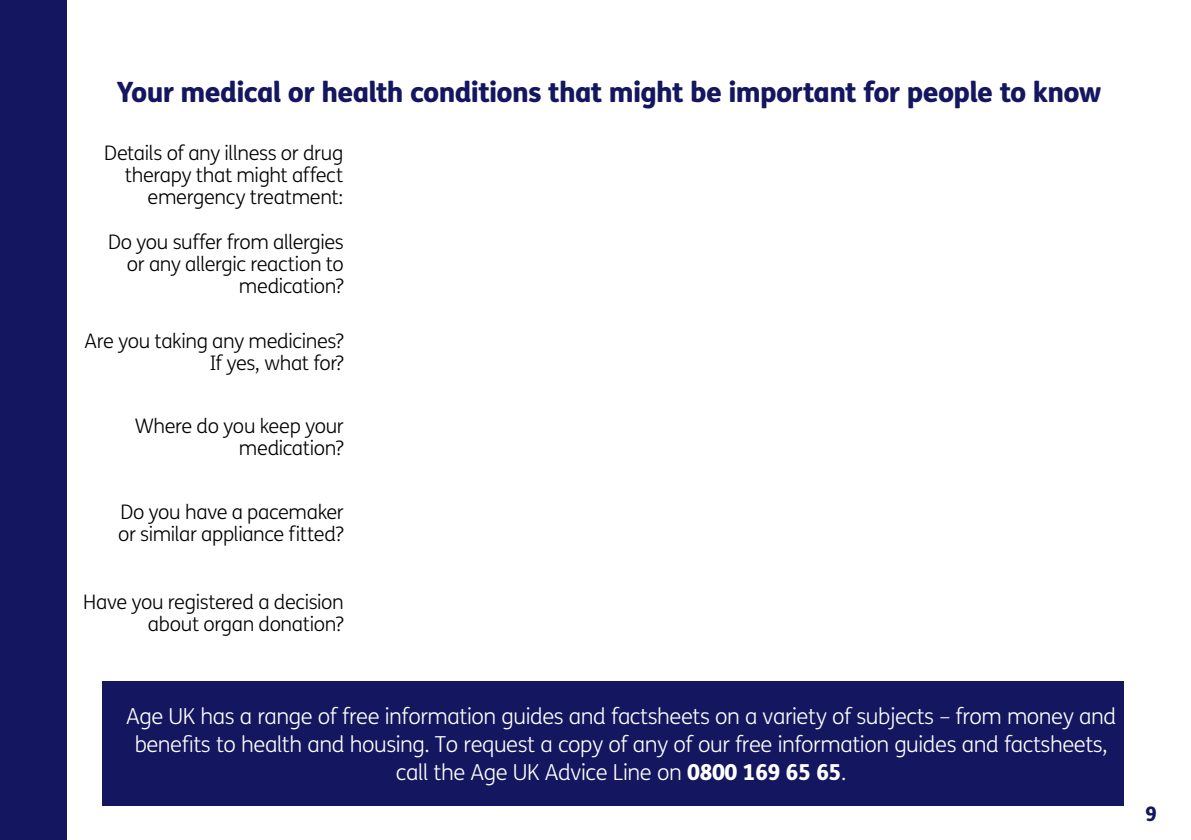
<style>
.page{position:relative;width:1191px;height:840px;background:#fff}
.page>*{position:absolute;margin:0;border:0;box-sizing:border-box;transform-origin:0 0}
.t1{font:800 28px "FS Me";letter-spacing:-.025em;color:#141760}
.t2{font:300 22px/28px "FS Me";letter-spacing:-.02em;color:#fff;text-align:center}
.t3{font:300 20px/22px "FS Me";letter-spacing:-.02em;color:#000;text-align:right}
.t4{font:800 20px "FS Me";color:#141760}
.s1{font-weight:800}
</style>
<div class="page">
<div style="left:102px;top:681px;width:1021px;height:124px;background:#141760"></div>
<div style="left:0;top:0;width:67px;height:839px;background:#141760"></div>
<h1 class="t1" style="left:117px;top:70px;width:986px">Your medical or health conditions that might be important for people to know</h1>
<p class="t3" style="left:104px;top:141px;width:240px">Details of any illness or drug therapy that might affect emergency treatment:</p>
<p class="t3" style="left:108px;top:230px;width:237px">Do you suffer from allergies or any allergic reaction to medication?</p>
<p class="t3" style="left:85px;top:329px;width:261px">Are you taking any medicines?<br>If yes, what for?</p>
<p class="t3" style="left:135px;top:414px;width:211px">Where do you keep your medication?</p>
<p class="t3" style="left:118px;top:499px;width:227px;text-align:left">Do you have a pacemaker or similar appliance fitted?</p>
<p class="t3" style="left:83px;top:590px;width:262px">Have you registered a decision about organ donation?</p>
<p class="t2" style="left:126px;top:701px;width:991px">Age UK has a range of free information guides and factsheets on a variety of subjects – from money and benefits to health and housing. To request a copy of any of our free information guides and factsheets, call the Age UK Advice Line on <span class="s1">0800 169 65 65</span>.</p>
<p class="t4" style="left:1145px;top:797px;width:13px">9</p>
</div>
